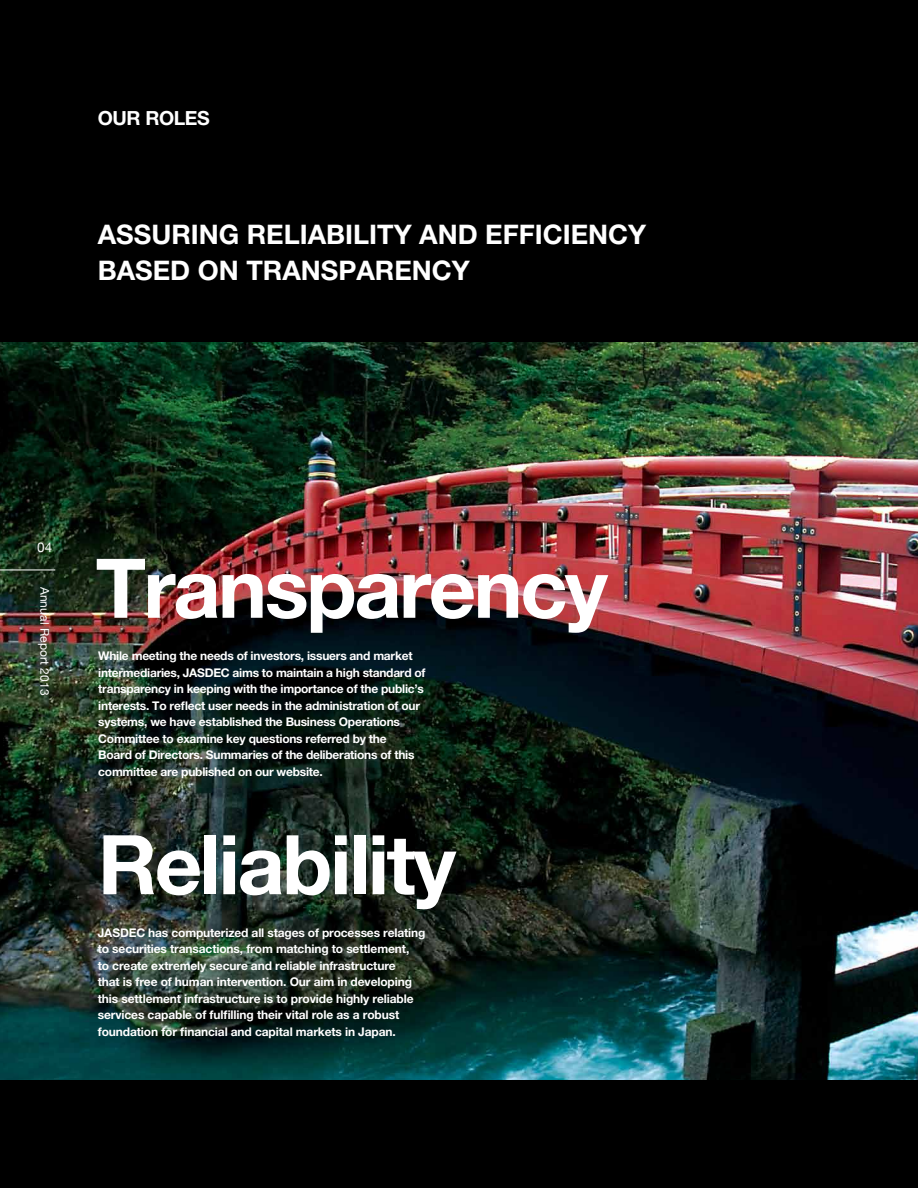
<style>
.page{position:relative;width:918px;height:1188px;background:#000}
.page>*{position:absolute;margin:0;border:0;box-sizing:border-box;transform-origin:0 0}
.t1{font:700 82.5px "Helvetica Neue";color:#fff}
.t2{font:700 27px/36px "Helvetica Neue";color:#fff}
.t3{font:700 19.5px "Helvetica Neue";letter-spacing:-.02em;color:#fff}
.t4{font:13.5px "Helvetica Neue";color:#fff}
.t5{font:700 12px/16.5px "Helvetica Neue";letter-spacing:-.02em;color:#fff}
.t6{font:12px "Helvetica Neue";letter-spacing:.01em;color:#fff}
</style>
<div class="page">
<img style="left:0;top:343px;width:918px;height:737px">
<hr style="left:0;top:570px;width:55px;height:1px;background:#fff">
<h3 class="t3" style="left:98px;top:106px;width:114px">Our roles</h3>
<h2 class="t2" style="left:98px;top:216px;width:550px">Assuring Reliability and EfficienCy<br>Based on Transparency</h2>
<p class="t4" style="left:37px;top:539px;width:17px">04</p>
<p class="t6" style="left:52px;top:587px;width:110px;rotate:90deg">Annual Report 2013</p>
<h1 class="t1" style="left:96px;top:537px;width:515px">Transparency</h1>
<p class="t5" style="left:98px;top:648px;width:316px">While meeting the needs of investors, issuers and market intermediaries, JASDEC</p>
<p class="t5" style="left:98px;top:664px;width:329px;text-indent:134px">aims to maintain a high standard of transparency in keeping with the importance of the public’s interests. To reflect user needs in the administration of our systems, we have established the Business Operations Committee to examine key questions referred by the<br>Board of Directors. Summaries of the deliberations of this committee are published on our website.</p>
<h1 class="t1" style="left:98px;top:814px;width:361px">Reliability</h1>
<p class="t5" style="left:98px;top:924px;width:16px">JASDEC</p>
<p class="t5" style="left:98px;top:924px;width:329px;text-indent:50px">has computerized all stages of processes relating to securities transactions, from matching to settlement,<br>to create extremely secure and reliable infrastructure<br>that is free of human intervention. Our aim in developing this settlement infrastructure is to provide highly reliable services capable of fulfilling their vital role as a robust foundation for financial and capital markets in Japan.</p>
</div>
